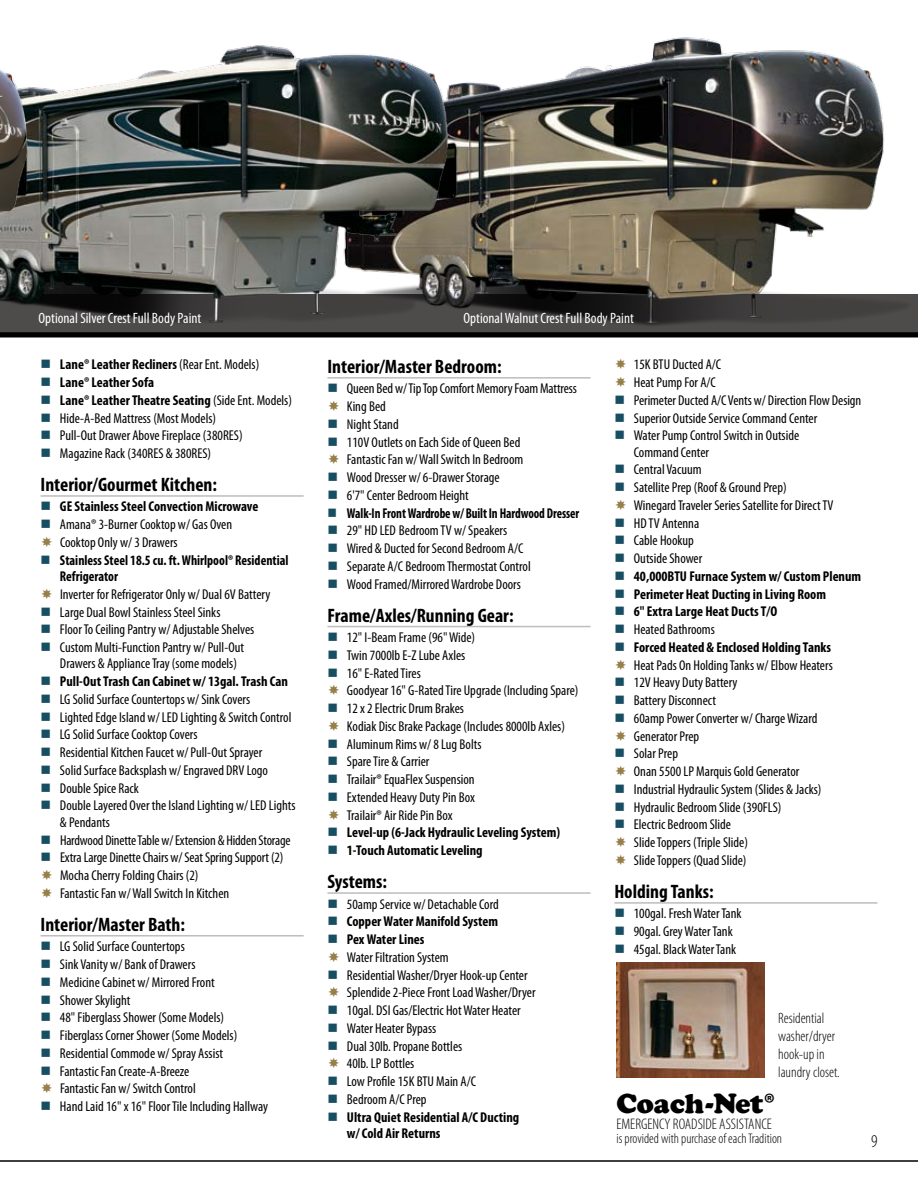
<style>
.page{position:relative;width:918px;height:1188px;background:#fff}
.page>*{position:absolute;margin:0;border:0;box-sizing:border-box;transform-origin:0 0}
.t1{font:900 28.35px "Cooper";color:#000}
.t2{font:700 condensed 19.5px "Myriad Pro";color:#000}
.t3{font:300 condensed 18px "Myriad Pro";color:#000}
.t4{font:300 condensed 15.3px "Myriad Pro";color:#000}
.t5{font:condensed 15px "Myriad Pro";color:#fff}
.t6{font:300 condensed 15px/18px "Myriad Pro";color:#000}
.t7{font:condensed 14.25px/17.7px "Myriad Pro";color:#000}
.t8{font:700 condensed 14.25px/17.7px "Myriad Pro";color:#000}
.t9{font:700 condensed 14.25px/16.4px "Myriad Pro";color:#000;scale:.95 1}
.t10{font:700 condensed 14.25px "Myriad Pro";color:#000;scale:.9 1}
.t11{font:300 condensed 13.95px "Myriad Pro";color:#000}
.s1{font-weight:700}
.s2{font-family:"Myriad Pro";font-weight:700;font-stretch:condensed}
</style>
<div class="page">
<hr style="left:0;top:1160px;width:918px;height:2px;background:#000">
<hr style="left:40px;top:495px;width:264px;height:2px;background:#bebdbd">
<hr style="left:40px;top:935px;width:264px;height:2px;background:#bebdbd">
<hr style="left:327px;top:377px;width:264px;height:2px;background:#bebdbd">
<hr style="left:327px;top:626px;width:264px;height:1px;background:#bebdbd">
<hr style="left:327px;top:892px;width:264px;height:2px;background:#bebdbd">
<hr style="left:614px;top:902px;width:264px;height:2px;background:#bebdbd">
<img style="left:616px;top:963px;width:149px;height:114px">
<img style="left:465px;top:37px;width:453px;height:301px">
<img style="left:52px;top:45px;width:413px;height:293px">
<img style="left:0;top:69px;width:52px;height:269px">
<p class="t5" style="left:38px;top:309px;width:164px">Optional Silver Crest Full Body Paint</p>
<p class="t5" style="left:463px;top:309px;width:172px">Optional Walnut Crest Full Body Paint</p>
<p class="t7" style="left:60px;top:356px;width:234px"><span class="s1">Lane® Leather Recliners</span> (Rear Ent. Models)<br><span class="s1">Lane® Leather Sofa<br>Lane® Leather Theatre Seating</span> (Side Ent. Models)<br>Hide-A-Bed Mattress (Most Models)<br>Pull-Out Drawer Above Fireplace (380RES)<br>Magazine Rack (340RES &amp; 380RES)</p>
<h2 class="t2" style="left:40px;top:473px;width:178px">Interior/Gourmet Kitchen:</h2>
<p class="t8" style="left:60px;top:498px;width:200px">GE Stainless Steel Convection Microwave</p>
<p class="t7" style="left:60px;top:515px;width:174px">Amana® 3-Burner Cooktop w/ Gas Oven<br>Cooktop Only w/ 3 Drawers</p>
<p class="t9" style="left:60px;top:551px;width:242px">Stainless Steel 18.5 cu. ft. Whirlpool® Residential<br>Refrigerator</p>
<p class="t7" style="left:60px;top:585px;width:212px">Inverter for Refrigerator Only w/ Dual 6V Battery Large Dual Bowl Stainless Steel Sinks<br>Floor To Ceiling Pantry w/ Adjustable Shelves Custom Multi-Function Pantry w/ Pull-Out</p>
<p class="t7" style="left:60px;top:655px;width:179px">Drawers &amp; Appliance Tray (some models)</p>
<p class="t8" style="left:60px;top:672px;width:230px">Pull-Out Trash Can Cabinet w/ 13gal. Trash Can</p>
<p class="t7" style="left:60px;top:690px;width:237px">LG Solid Surface Countertops w/ Sink Covers<br>Lighted Edge Island w/ LED Lighting &amp; Switch Control LG Solid Surface Cooktop Covers<br>Residential Kitchen Faucet w/ Pull-Out Sprayer<br>Solid Surface Backsplash w/ Engraved DRV Logo Double Spice Rack<br>Double Layered Over the Island Lighting w/ LED Lights</p>
<p class="t7" style="left:60px;top:813px;width:232px">&amp; Pendants<br>Hardwood Dinette Table w/ Extension &amp; Hidden Storage Extra Large Dinette Chairs w/ Seat Spring Support (2)<br>Mocha Cherry Folding Chairs (2)<br>Fantastic Fan w/ Wall Switch In Kitchen</p>
<h2 class="t2" style="left:40px;top:912px;width:146px">Interior/Master Bath:</h2>
<p class="t7" style="left:60px;top:938px;width:210px">LG Solid Surface Countertops<br>Sink Vanity w/ Bank of Drawers<br>Medicine Cabinet w/ Mirrored Front<br>Shower Skylight<br>48" Fiberglass Shower (Some Models)<br>Fiberglass Corner Shower (Some Models)<br>Residential Commode w/ Spray Assist<br>Fantastic Fan Create-A-Breeze<br>Fantastic Fan w/ Switch Control<br>Hand Laid 16" x 16" Floor Tile Including Hallway</p>
<h2 class="t2" style="left:327px;top:355px;width:176px">Interior/Master Bedroom:</h2>
<p class="t7" style="left:347px;top:380px;width:231px">Queen Bed w/ Tip Top Comfort Memory Foam Mattress<br>King Bed<br>Night Stand<br>110V Outlets on Each Side of Queen Bed<br>Fantastic Fan w/ Wall Switch In Bedroom<br>Wood Dresser w/ 6-Drawer Storage<br>6'7" Center Bedroom Height</p>
<p class="t10" style="left:347px;top:504px;width:260px">Walk-In Front Wardrobe w/ Built In Hardwood Dresser</p>
<p class="t7" style="left:347px;top:522px;width:185px">29" HD LED Bedroom TV w/ Speakers Wired &amp; Ducted for Second Bedroom A/C Separate A/C Bedroom Thermostat Control Wood Framed/Mirrored Wardrobe Doors</p>
<h2 class="t2" style="left:327px;top:603px;width:188px">Frame/Axles/Running Gear:</h2>
<p class="t7" style="left:347px;top:628px;width:233px">12" I-Beam Frame (96" Wide)<br>Twin 7000lb E-Z Lube Axles<br>16" E-Rated Tires<br>Goodyear 16" G-Rated Tire Upgrade (Including Spare)<br>12 x 2 Electric Drum Brakes<br>Kodiak Disc Brake Package (Includes 8000lb Axles)<br>Aluminum Rims w/ 8 Lug Bolts<br>Spare Tire &amp; Carrier<br>Trailair® EquaFlex Suspension<br>Extended Heavy Duty Pin Box<br>Trailair® Air Ride Pin Box</p>
<p class="t8" style="left:347px;top:823px;width:215px">Level-up (6-Jack Hydraulic Leveling System)<br>1-Touch Automatic Leveling</p>
<h2 class="t2" style="left:327px;top:870px;width:61px">Systems:</h2>
<p class="t7" style="left:347px;top:895px;width:153px">50amp Service w/ Detachable Cord</p>
<p class="t8" style="left:347px;top:912px;width:153px">Copper Water Manifold System<br>Pex Water Lines</p>
<p class="t7" style="left:347px;top:948px;width:190px">Water Filtration System<br>Residential Washer/Dryer Hook-up Center<br>Splendide 2-Piece Front Load Washer/Dryer<br>10gal. DSI Gas/Electric Hot Water Heater<br>Water Heater Bypass<br>Dual 30lb. Propane Bottles<br>40lb. LP Bottles<br>Low Profile 15K BTU Main A/C<br>Bedroom A/C Prep</p>
<p class="t8" style="left:347px;top:1108px;width:174px;line-height:16.4px;text-indent:-9px">U ltra Quiet Residential A/C Ducting w/ Cold Air Returns</p>
<p class="t7" style="left:634px;top:356px;width:229px">15K BTU Ducted A/C<br>Heat Pump For A/C<br>Perimeter Ducted A/C Vents w/ Direction Flow Design<br>Superior Outside Service Command Center<br>Water Pump Control Switch in Outside</p>
<p class="t7" style="left:634px;top:443px;width:201px">Command Center<br>Central Vacuum<br>Satellite Prep (Roof &amp; Ground Prep)<br>Winegard Traveler Series Satellite for Direct TV<br>HD TV Antenna<br>Cable Hookup<br>Outside Shower</p>
<p class="t8" style="left:634px;top:567px;width:229px">40,000BTU Furnace System w/ Custom Plenum<br>Perimeter Heat Ducting in Living Room<br>6" Extra Large Heat Ducts T/O</p>
<p class="t7" style="left:634px;top:620px;width:83px">Heated Bathrooms</p>
<p class="t8" style="left:634px;top:638px;width:199px">Forced Heated &amp; Enclosed Holding Tanks</p>
<p class="t7" style="left:634px;top:656px;width:200px">Heat Pads On Holding Tanks w/ Elbow Heaters<br>12V Heavy Duty Battery<br>Battery Disconnect<br>60amp Power Converter w/ Charge Wizard<br>Generator Prep<br>Solar Prep<br>Onan 5500 LP Marquis Gold Generator<br>Industrial Hydraulic System (Slides &amp; Jacks)<br>Hydraulic Bedroom Slide (390FLS)<br>Electric Bedroom Slide<br>Slide Toppers (Triple Slide)<br>Slide Toppers (Quad Slide)</p>
<h2 class="t2" style="left:614px;top:880px;width:101px">Holding Tanks:</h2>
<p class="t7" style="left:634px;top:905px;width:109px">100gal. Fresh Water Tank<br>90gal. Grey Water Tank<br>45gal. Black Water Tank</p>
<p class="t6" style="left:778px;top:1009px;width:63px">Residential washer/dryer hook-up in laundry closet.</p>
<h1 class="t1" style="left:616px;top:1087px;width:160px">Coach-Net<span class="s2">®</span></h1>
<p class="t4" style="left:616px;top:1115px;width:157px">EMERGENCY ROADSIDE ASSISTANCE</p>
<p class="t11" style="left:616px;top:1130px;width:167px">is provided with purchase of each Tradition</p>
<p class="t3" style="left:871px;top:1131px;width:8px">9</p>
</div>
